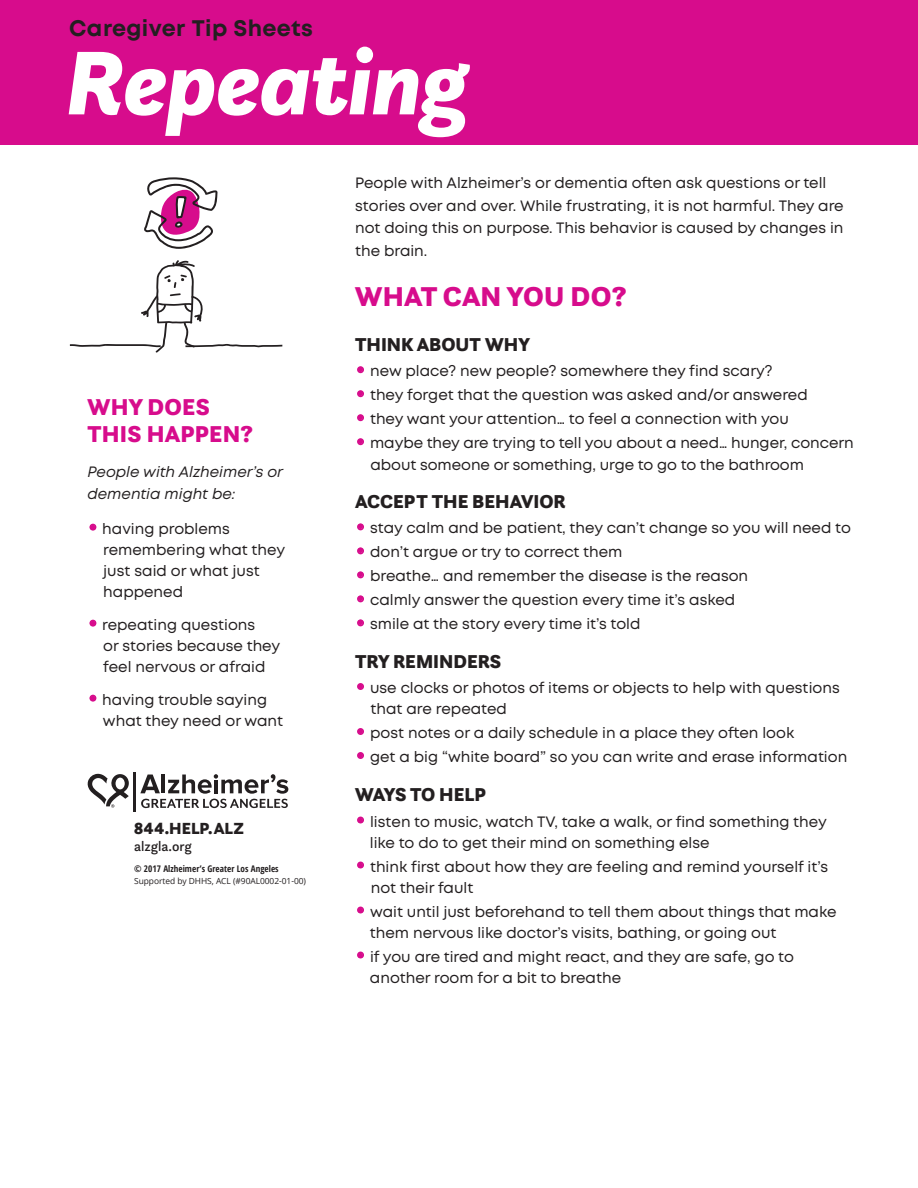
<style>
.page{position:relative;width:918px;height:1188px;background:#fff}
.page>*{position:absolute;margin:0;border:0;box-sizing:border-box;transform-origin:0 0}
._01-head{font:italic 900 94.5px "Questa Sans";letter-spacing:-.015em;color:#fff}
.t1{font:900 28.5px "Questa Sans";letter-spacing:.01em;color:#d70c8c}
.t2{font:900 24px "Questa Sans";letter-spacing:.01em;color:#d70c8c}
.t3{font:700 22.5px "Mont";letter-spacing:.015em;color:#231f20}
.t4{font:900 19.5px "Questa Sans";color:#231f20}
.t5{font:900 16.8px "Questa Sans";color:#231f20}
.t6{font:15px/22.5px "Mont";color:#231f20}
.t7{font:italic 15px/21.6px "Mont";color:#231f20}
.t8{font:500 14.1px "Questa Sans";color:#231f20}
.t9{font:700 condensed 9.15px "Open Sans";letter-spacing:.005em;color:#231f20}
.t10{font:8.4px "Open Sans";letter-spacing:-.005em;color:#231f20}
.s1{font-family:"Century Gothic";font-size:18px;color:#d70c8c}
</style>
<div class="page">
<div style="left:0;top:0;width:918px;height:145px;background:#d70c8c"></div>
<svg style="left:89px;top:523px;width:8px;height:8px"></svg>
<svg style="left:89px;top:619px;width:8px;height:8px"></svg>
<svg style="left:89px;top:694px;width:8px;height:8px"></svg>
<svg style="left:357px;top:366px;width:7px;height:8px"></svg>
<svg style="left:357px;top:390px;width:7px;height:8px"></svg>
<svg style="left:357px;top:414px;width:7px;height:8px"></svg>
<svg style="left:357px;top:438px;width:7px;height:8px"></svg>
<svg style="left:357px;top:523px;width:7px;height:8px"></svg>
<svg style="left:357px;top:547px;width:7px;height:8px"></svg>
<svg style="left:357px;top:571px;width:7px;height:8px"></svg>
<svg style="left:357px;top:595px;width:7px;height:8px"></svg>
<svg style="left:357px;top:619px;width:7px;height:8px"></svg>
<svg style="left:357px;top:683px;width:7px;height:7px"></svg>
<svg style="left:357px;top:728px;width:7px;height:7px"></svg>
<svg style="left:357px;top:752px;width:7px;height:7px"></svg>
<svg style="left:357px;top:816px;width:7px;height:8px"></svg>
<svg style="left:357px;top:861px;width:7px;height:8px"></svg>
<svg style="left:357px;top:906px;width:7px;height:8px"></svg>
<svg style="left:357px;top:951px;width:7px;height:8px"></svg>
<svg style="left:70px;top:177px;width:212px;height:176px"></svg>
<svg style="left:140px;top:774px;width:148px;height:34px"></svg>
<hr style="left:134px;top:772px;width:2px;height:40px;background:#231f20">
<svg style="left:87px;top:774px;width:42px;height:34px"></svg>
<p class="t3" style="left:69px;top:13px;width:245px">Caregiver Tip Sheets</p>
<p class="_01-head" style="left:66px;top:22px;width:404px">Repeating</p>
<p class="t2" style="left:88px;top:391px;width:124px">WHY DOES</p>
<p class="t2" style="left:88px;top:418px;width:167px">THIS HAPPEN?</p>
<p class="t7" style="left:88px;top:461px;width:197px">People with Alzheimer’s or dementia might be:</p>
<p class="t6" style="left:88px;top:517px;width:144px"><span class="s1">•</span> having problems</p>
<p class="t6" style="left:103px;top:538px;width:183px">remembering what they</p>
<p class="t6" style="left:103px;top:559px;width:158px">just said or what just</p>
<p class="t6" style="left:103px;top:580px;width:81px">happened</p>
<p class="t6" style="left:88px;top:613px;width:169px"><span class="s1">•</span> repeating questions</p>
<p class="t6" style="left:103px;top:634px;width:179px">or stories because they</p>
<p class="t6" style="left:103px;top:655px;width:164px">feel nervous or afraid</p>
<p class="t6" style="left:88px;top:688px;width:181px"><span class="s1">•</span> having trouble saying</p>
<p class="t6" style="left:103px;top:709px;width:182px">what they need or want</p>
<p class="t5" style="left:134px;top:817px;width:111px">844.HELP.ALZ</p>
<p class="t8" style="left:134px;top:837px;width:59px">alzgla.org</p>
<p class="t9" style="left:134px;top:862px;width:146px">© 2017 Alzheimer’s Greater Los Angeles</p>
<p class="t10" style="left:134px;top:875px;width:173px">Supported by DHHS, ACL (#90AL0002-01-00)</p>
<p class="t6" style="left:355px;top:172px;width:490px">People with Alzheimer’s or dementia often ask questions or tell stories over and over. While frustrating, it is not harmful. They are not doing this on purpose. This behavior is caused by changes in the brain.</p>
<p class="t1" style="left:355px;top:278px;width:273px">WHAT CAN YOU DO?</p>
<p class="t4" style="left:355px;top:331px;width:176px">THINK ABOUT WHY</p>
<p class="t6" style="left:355px;top:360px;width:419px"><span class="s1">•</span> new place? new people? somewhere they find scary?</p>
<p class="t6" style="left:355px;top:384px;width:454px"><span class="s1">•</span> they forget that the question was asked and/or answered</p>
<p class="t6" style="left:355px;top:408px;width:435px"><span class="s1">•</span> they want your attention… to feel a connection with you</p>
<p class="t6" style="left:355px;top:432px;width:500px"><span class="s1">•</span> maybe they are trying to tell you about a need… hunger, concern</p>
<p class="t6" style="left:371px;top:453px;width:435px">about someone or something, urge to go to the bathroom</p>
<p class="t4" style="left:355px;top:489px;width:212px">ACCEPT THE BEHAVIOR</p>
<p class="t6" style="left:355px;top:517px;width:497px"><span class="s1">•</span> stay calm and be patient, they can’t change so you will need to</p>
<p class="t6" style="left:355px;top:541px;width:269px"><span class="s1">•</span> don’t argue or try to correct them</p>
<p class="t6" style="left:355px;top:565px;width:395px"><span class="s1">•</span> breathe… and remember the disease is the reason</p>
<p class="t6" style="left:355px;top:589px;width:382px"><span class="s1">•</span> calmly answer the question every time it’s asked</p>
<p class="t6" style="left:355px;top:613px;width:287px"><span class="s1">•</span> smile at the story every time it’s told</p>
<p class="t4" style="left:355px;top:648px;width:148px">TRY REMINDERS</p>
<p class="t6" style="left:355px;top:677px;width:486px"><span class="s1">•</span> use clocks or photos of items or objects to help with questions</p>
<p class="t6" style="left:371px;top:698px;width:138px">that are repeated</p>
<p class="t6" style="left:355px;top:722px;width:441px"><span class="s1">•</span> post notes or a daily schedule in a place they often look</p>
<p class="t6" style="left:355px;top:746px;width:494px"><span class="s1">•</span> get a big “white board” so you can write and erase information</p>
<p class="t4" style="left:355px;top:782px;width:132px">WAYS TO HELP</p>
<p class="t6" style="left:355px;top:810px;width:473px"><span class="s1">•</span> listen to music, watch TV, take a walk, or find something they</p>
<p class="t6" style="left:370px;top:831px;width:341px">like to do to get their mind on something else</p>
<p class="t6" style="left:355px;top:855px;width:474px"><span class="s1">•</span> think first about how they are feeling and remind yourself it’s</p>
<p class="t6" style="left:371px;top:876px;width:104px">not their fault</p>
<p class="t6" style="left:355px;top:900px;width:483px"><span class="s1">•</span> wait until just beforehand to tell them about things that make</p>
<p class="t6" style="left:370px;top:921px;width:408px">them nervous like doctor’s visits, bathing, or going out</p>
<p class="t6" style="left:355px;top:945px;width:440px"><span class="s1">•</span> if you are tired and might react, and they are safe, go to</p>
<p class="t6" style="left:370px;top:966px;width:253px">another room for a bit to breathe</p>
</div>
